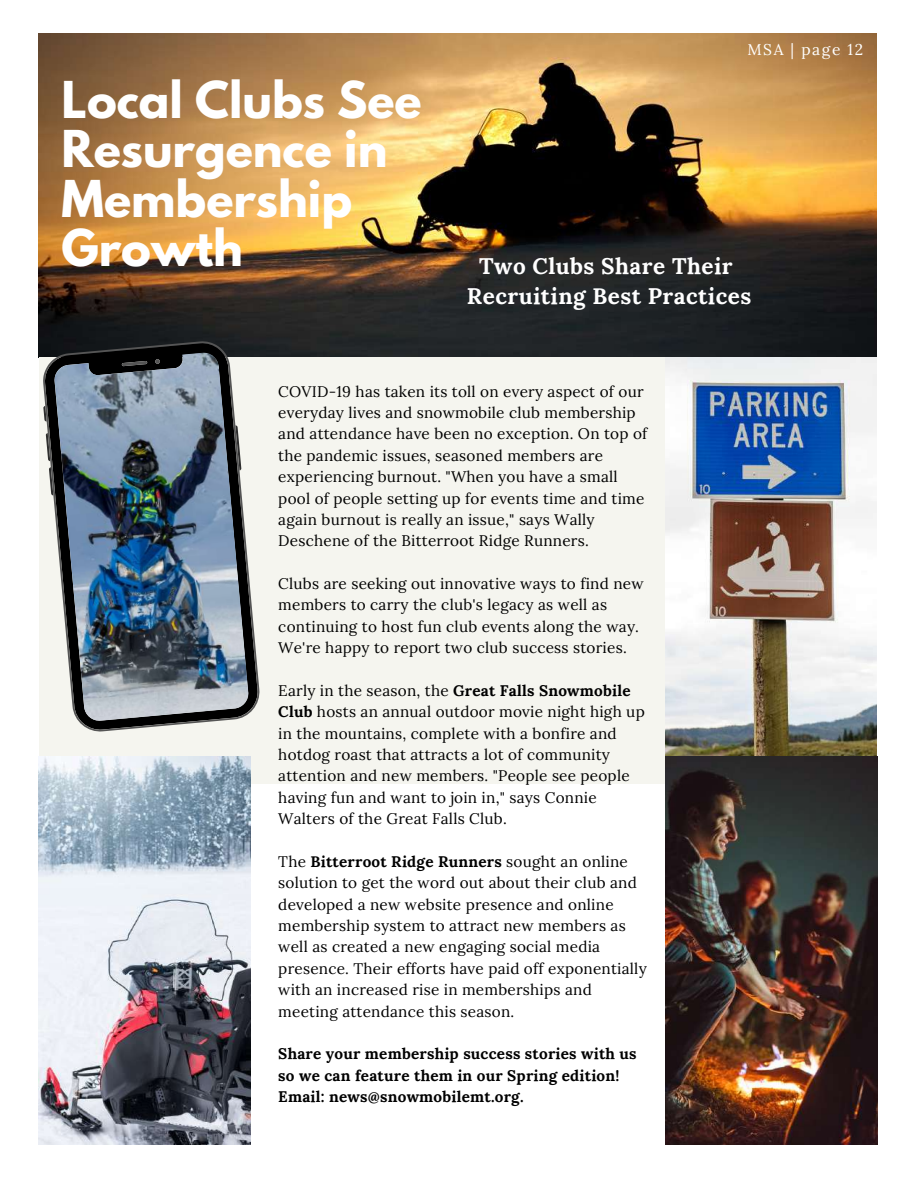
<style>
.page{position:relative;width:918px;height:1188px;background:#fff}
.page>*{position:absolute;margin:0;border:0;box-sizing:border-box;transform-origin:0 0}
.t1{font:700 45px/49.5px "League Spartan";color:#fff}
.t2{font:700 22.5px/30.3px "Lora";letter-spacing:.02em;color:#fff;text-align:center}
.t3{font:15.6px "Lora";letter-spacing:.1em;color:#fff}
.t4{font:15.3px/21.3px "Lora";letter-spacing:.015em;color:#000}
.t5{font:700 15.3px/21.3px "Lora";letter-spacing:.015em;color:#000}
.s1{font-weight:700}
</style>
<div class="page">
<img style="left:39px;top:34px;width:838px;height:323px">
<div style="left:39px;top:357px;width:635px;height:427px;background:#f5f5ef"></div>
<img style="left:665px;top:357px;width:212px;height:419px">
<img style="left:666px;top:756px;width:211px;height:388px">
<img style="left:39px;top:756px;width:211px;height:388px">
<img style="left:41px;top:339px;width:221px;height:393px">
<h1 class="t1" style="left:62px;top:80px;width:362px">Local Clubs See<br>Resurgence in<br>Membership<br>Growth</h1>
<p class="t3" style="left:747px;top:39px;width:117px">MSA | page 12</p>
<h2 class="t2" style="left:467px;top:250px;width:286px">Two Clubs Share Their<br>Recruiting Best Practices</h2>
<p class="t4" style="left:278px;top:380px;width:371px">COVID-19 has taken its toll on every aspect of our everyday lives and snowmobile club membership and attendance have been no exception. On top of the pandemic issues, seasoned members are experiencing burnout. "When you have a small pool of people setting up for events time and time again burnout is really an issue," says Wally Deschene of the Bitterroot Ridge Runners.</p>
<p class="t4" style="left:278px;top:573px;width:367px">Clubs are seeking out innovative ways to find new members to carry the club's legacy as well as continuing to host fun club events along the way.<br>We're happy to report two club success stories.</p>
<p class="t4" style="left:278px;top:680px;width:368px">Early in the season, the <span class="s1">Great Falls Snowmobile Club</span> hosts an annual outdoor movie night high up in the mountains, complete with a bonfire and hotdog roast that attracts a lot of community attention and new members. "People see people having fun and want to join in," says Connie Walters of the Great Falls Club.</p>
<p class="t4" style="left:278px;top:851px;width:370px">The <span class="s1">Bitterroot Ridge Runners</span> sought an online solution to get the word out about their club and developed a new website presence and online membership system to attract new members as well as created a new engaging social media presence. Their efforts have paid off exponentially with an increased rise in memberships and meeting attendance this season.</p>
<p class="t5" style="left:278px;top:1043px;width:360px">Share your membership success stories with us so we can feature them in our Spring edition!<br>Email: news@snowmobilemt.org.</p>
</div>
